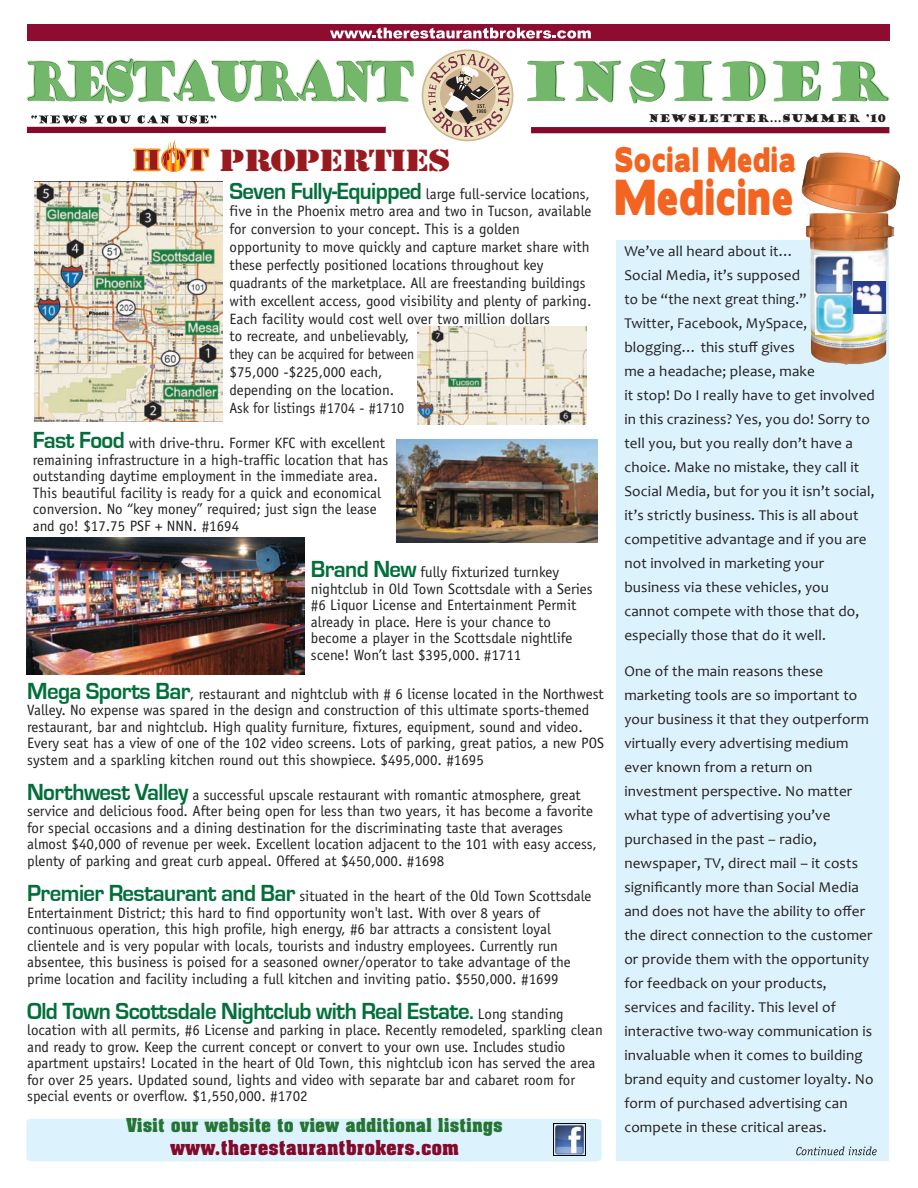
<style>
.page{position:relative;width:918px;height:1188px;background:#fff}
.page>*{position:absolute;margin:0;border:0;box-sizing:border-box;transform-origin:0 0}
.t1{font:45px "Boris Black Bloxx";letter-spacing:.05em;color:#f36421;scale:.78 1}
.t2{font:31.5px "Boris Black Bloxx";letter-spacing:.05em;color:#f36421;scale:.78 1}
.t3{font:28.5px "Stencil Std";letter-spacing:-.025em;color:#981a1e;scale:1.25 1}
.t4{font:700 24px "Eurostile T";letter-spacing:-.025em;color:#006f3a;scale:.95 1}
.t5{font:700 20.25px "Aachen BT";color:#830a2b;scale:.93 1}
.t6{font:700 18.9px "Aachen BT";color:#267434;scale:.93 1}
.t7{font:15px/16.5px "Officina Sans";color:#231f20}
.t8{font:15px/24px "Candara";letter-spacing:.01em;color:#231f20}
.t9{font:10.5px "Goudy Stout";color:#231f20;scale:.92 1}
.s1{font-family:"Eurostile T";font-weight:700;font-size:24px;color:#006f3a}
.s2{font-family:"Officina Sans";font-weight:400;font-size:15px;color:#231f20}
</style>
<div class="page">
<div style="left:616px;top:240px;width:272px;height:921px;background:#dcf2fc"></div>
<svg style="left:527px;top:61px;width:39px;height:40px"></svg>
<svg style="left:574px;top:60px;width:47px;height:42px"></svg>
<svg style="left:629px;top:58px;width:37px;height:45px"></svg>
<svg style="left:674px;top:61px;width:39px;height:40px"></svg>
<svg style="left:722px;top:61px;width:44px;height:40px"></svg>
<svg style="left:773px;top:61px;width:48px;height:40px"></svg>
<svg style="left:832px;top:61px;width:57px;height:40px"></svg>
<div style="left:531px;top:127px;width:358px;height:6px;background:#830a2b"></div>
<div style="left:28px;top:24px;width:862px;height:17px;background:#8d0c30"></div>
<svg style="left:330px;top:28px;width:261px;height:11px"></svg>
<svg style="left:796px;top:1147px;width:81px;height:8px"></svg>
<svg style="left:27px;top:49px;width:487px;height:123px"></svg>
<img style="left:801px;top:152px;width:100px;height:213px">
<img style="left:815px;top:294px;width:40px;height:40px">
<img style="left:814px;top:255px;width:39px;height:39px">
<img style="left:854px;top:281px;width:31px;height:33px">
<img style="left:35px;top:182px;width:187px;height:240px">
<img style="left:418px;top:326px;width:169px;height:99px">
<div style="left:26px;top:1119px;width:576px;height:42px;background:#dcf2fc"></div>
<img style="left:396px;top:439px;width:201px;height:104px">
<img style="left:26px;top:538px;width:279px;height:137px">
<img style="left:554px;top:1124px;width:32px;height:31px">
<p class="t9" style="left:648px;top:112px;width:260px">NEWSLETTER...SUMMER ’10</p>
<p class="t3" style="left:132px;top:141px;width:257px">HOT PROPERTIES</p>
<p class="t2" style="left:615px;top:136px;width:233px">Social Media</p>
<p class="t1" style="left:615px;top:164px;width:229px">Medicine</p>
<p class="t7" style="left:230px;top:185px;width:364px;line-height:17.9px"><span class="s1">Seven Fully-Equipped</span> large full-service locations, five in the Phoenix metro area and two in Tucson, available for conversion to your concept. This is a golden opportunity to move quickly and capture market share with these perfectly positioned locations throughout key quadrants of the marketplace. All are freestanding buildings with excellent access, good visibility and plenty of parking.<br>Each facility would cost well over two million dollars<br>to recreate, and unbelievably,<br>they can be acquired for between<br>$75,000 -$225,000 each,<br>depending on the location.<br>Ask for listings #1704 - #1710</p>
<p class="t8" style="left:624px;top:239px;width:252px">We’ve all heard about it…<br>Social Media, it’s supposed<br>to be “the next great thing.”<br>Twitter, Facebook, MySpace, blogging… this stuff gives<br>me a headache; please, make<br>it stop! Do I really have to get involved in this craziness? Yes, you do! Sorry to tell you, but you really don’t have a choice. Make no mistake, they call it Social Media, but for you it isn’t social, it’s strictly business. This is all about competitive advantage and if you are not involved in marketing your business via these vehicles, you cannot compete with those that do, especially those that do it well.</p>
<p class="t8" style="left:624px;top:659px;width:251px">One of the main reasons these marketing tools are so important to your business it that they outperform virtually every advertising medium ever known from a return on investment perspective. No matter what type of advertising you’ve purchased in the past – radio, newspaper, TV, direct mail – it costs significantly more than Social Media and does not have the ability to offer the direct connection to the customer or provide them with the opportunity for feedback on your products, services and facility. This level of interactive two-way communication is invaluable when it comes to building brand equity and customer loyalty. No form of purchased advertising can compete in these critical areas.</p>
<p class="t7" style="left:33px;top:435px;width:357px"><span class="s1">Fast Food</span> with drive-thru. Former KFC with excellent remaining infrastructure in a high-traffic location that has outstanding daytime employment in the immediate area.<br>This beautiful facility is ready for a quick and economical conversion. No “key money” required; just sign the lease and go! $17.75 PSF + NNN. #1694</p>
<p class="t7" style="left:311px;top:564px;width:283px"><span class="s1">Brand New</span> fully fixturized turnkey nightclub in Old Town Scottsdale with a Series #6 Liquor License and Entertainment Permit already in place. Here is your chance to become a player in the Scottsdale nightlife scene! Won’t last $395,000. #1711</p>
<p class="t7" style="left:27px;top:685px;width:578px"><span class="s1">Mega Sports Bar</span>, restaurant and nightclub with # 6 license located in the Northwest Valley. No expense was spared in the design and construction of this ultimate sports-themed restaurant, bar and nightclub. High quality furniture, fixtures, equipment, sound and video.<br>Every seat has a view of one of the 102 video screens. Lots of parking, great patios, a new POS system and a sparkling kitchen round out this showpiece. $495,000. #1695</p>
<p class="t7" style="left:27px;top:787px;width:571px"><span class="s1">Northwest Valley</span> a successful upscale restaurant with romantic atmosphere, great service and delicious food. After being open for less than two years, it has become a favorite for special occasions and a dining destination for the discriminating taste that averages almost $40,000 of revenue per week. Excellent location adjacent to the 101 with easy access, plenty of parking and great curb appeal. Offered at $450,000. #1698</p>
<p class="t7" style="left:27px;top:888px;width:566px"><span class="s1">Premier Restaurant and Bar</span> situated in the heart of the Old Town Scottsdale Entertainment District; this hard to find opportunity won't last. With over 8 years of continuous operation, this high profile, high energy, #6 bar attracts a consistent loyal clientele and is very popular with locals, tourists and industry employees. Currently run absentee, this business is poised for a seasoned owner/operator to take advantage of the prime location and facility including a full kitchen and inviting patio. $550,000. #1699</p>
<p class="t4" style="left:27px;top:998px;width:566px">Old Town Scottsdale Nightclub with Real Estate. <span class="s2">Long standing</span></p>
<p class="t7" style="left:27px;top:1022px;width:577px">location with all permits, #6 License and parking in place. Recently remodeled, sparkling clean and ready to grow. Keep the current concept or convert to your own use. Includes studio apartment upstairs! Located in the heart of Old Town, this nightclub icon has served the area for over 25 years. Updated sound, lights and video with separate bar and cabaret room for special events or overflow. $1,550,000. #1702</p>
<p class="t6" style="left:126px;top:1113px;width:406px">Visit our website to view additional listings</p>
<p class="t5" style="left:170px;top:1134px;width:312px">www.therestaurantbrokers.com</p>
</div>
